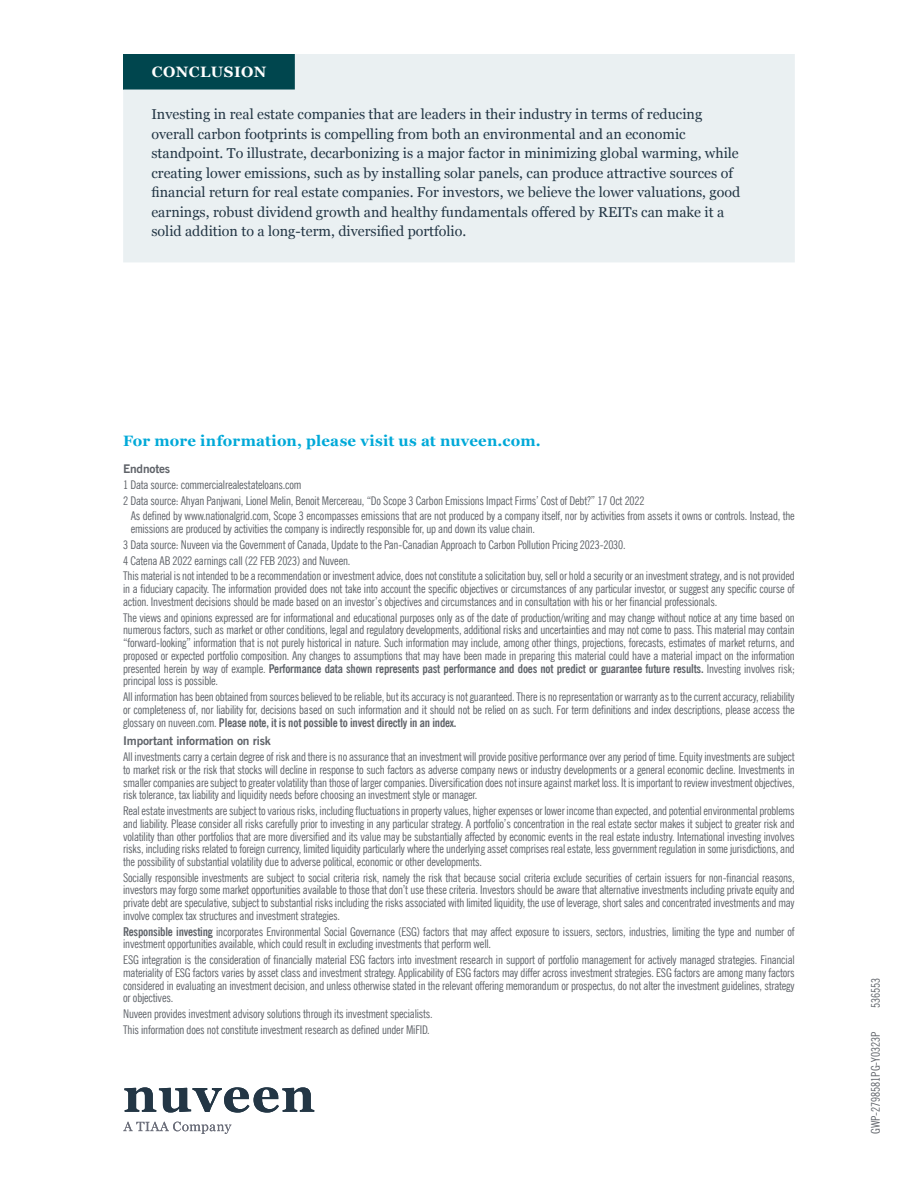
<style>
.page{position:relative;width:918px;height:1188px;background:#fff}
.page>*{position:absolute;margin:0;border:0;box-sizing:border-box;transform-origin:0 0}
.t1{font:700 15px "Georgia";letter-spacing:.015em;color:#00a9d8}
.t2{font:700 15px "Georgia";letter-spacing:.025em;color:#fff}
.t3{font:14.25px/19.5px "Georgia";color:#233645}
.t4{font:condensed 12px/12.8px "News Gothic BT";letter-spacing:-.015em;color:#5f6369;text-align:justify}
.t5{font:700 12px "News Gothic BT";letter-spacing:-.015em;color:#5f6369}
.s1{font-weight:700}
</style>
<div class="page">
<div style="left:123px;top:54px;width:672px;height:208px;background:#eaf0f2"></div>
<svg style="left:124px;top:1087px;width:190px;height:26px"></svg>
<svg style="left:123px;top:1122px;width:108px;height:12px"></svg>
<p class="t2" style="left:152px;top:61px;width:116px">CONCLUSION</p>
<p class="t3" style="left:151px;top:104px;width:590px">Investing in real estate companies that are leaders in their industry in terms of reducing overall carbon footprints is compelling from both an environmental and an economic standpoint. To illustrate, decarbonizing is a major factor in minimizing global warming, while creating lower emissions, such as by installing solar panels, can produce attractive sources of financial return for real estate companies. For investors, we believe the lower valuations, good earnings, robust dividend growth and healthy fundamentals offered by REITs can make it a solid addition to a long-term, diversified portfolio.</p>
<p class="t1" style="left:123px;top:430px;width:419px">For more information, please visit us at nuveen.com.</p>
<p class="t5" style="left:123px;top:461px;width:48px">Endnotes</p>
<p class="t4" style="left:123px;top:478px;width:180px">1 Data source: commercialrealestateloans.com</p>
<p class="t4" style="left:123px;top:494px;width:523px">2 Data source: Ahyan Panjwani, Lionel Melin, Benoit Mercereau, “Do Scope 3 Carbon Emissions Impact Firms’ Cost of Debt?” 17 Oct 2022</p>
<p class="t4" style="left:131px;top:510px;width:666px">As defined by www.nationalgrid.com, Scope 3 encompasses emissions that are not produced by a company itself, nor by activities from assets it owns or controls. Instead, the</p>
<p class="t4" style="left:123px;top:521px;width:673px;line-height:15.8px;text-align:left;text-indent:8px">emissions are produced by activities the company is indirectly responsible for, up and down its value chain.<br>3 Data source: Nuveen via the Government of Canada, Update to the Pan-Canadian Approach to Carbon Pollution Pricing 2023-2030.<br>4 Catena AB 2022 earnings call (22 FEB 2023) and Nuveen.<br>This material is not intended to be a recommendation or investment advice, does not constitute a solicitation buy, sell or hold a security or an investment strategy, and is not provided</p>
<p class="t4" style="left:123px;top:582px;width:673px">in a fiduciary capacity. The information provided does not take into account the specific objectives or circumstances of any particular investor, or suggest any specific course of action. Investment decisions should be made based on an investor’s objectives and circumstances and in consultation with his or her financial professionals.</p>
<p class="t4" style="left:123px;top:611px;width:673px">The views and opinions expressed are for informational and educational purposes only as of the date of production/writing and may change without notice at any time based on numerous factors, such as market or other conditions, legal and regulatory developments, additional risks and uncertainties and may not come to pass. This material may contain “forward-looking” information that is not purely historical in nature. Such information may include, among other things, projections, forecasts, estimates of market returns, and proposed or expected portfolio composition. Any changes to assumptions that may have been made in preparing this material could have a material impact on the information presented herein by way of example. <span class="s1">Performance data shown represents past performance and does not predict or guarantee future results.</span> Investing involves risk; principal loss is possible.</p>
<p class="t4" style="left:123px;top:690px;width:673px">All information has been obtained from sources believed to be reliable, but its accuracy is not guaranteed. There is no representation or warranty as to the current accuracy, reliability or completeness of, nor liability for, decisions based on such information and it should not be relied on as such. For term definitions and index descriptions, please access the glossary on nuveen.com. <span class="s1">Please note, it is not possible to invest directly in an index.</span></p>
<p class="t5" style="left:123px;top:734px;width:149px">Important information on risk</p>
<p class="t4" style="left:123px;top:750px;width:673px">All investments carry a certain degree of risk and there is no assurance that an investment will provide positive performance over any period of time. Equity investments are subject to market risk or the risk that stocks will decline in response to such factors as adverse company news or industry developments or a general economic decline. Investments in smaller companies are subject to greater volatility than those of larger companies. Diversification does not insure against market loss. It is important to review investment objectives, risk tolerance, tax liability and liquidity needs before choosing an investment style or manager.</p>
<p class="t4" style="left:123px;top:804px;width:673px">Real estate investments are subject to various risks, including fluctuations in property values, higher expenses or lower income than expected, and potential environmental problems and liability. Please consider all risks carefully prior to investing in any particular strategy. A portfolio’s concentration in the real estate sector makes it subject to greater risk and volatility than other portfolios that are more diversified and its value may be substantially affected by economic events in the real estate industry. International investing involves risks, including risks related to foreign currency, limited liquidity particularly where the underlying asset comprises real estate, less government regulation in some jurisdictions, and the possibility of substantial volatility due to adverse political, economic or other developments.</p>
<p class="t4" style="left:123px;top:871px;width:673px">Socially responsible investments are subject to social criteria risk, namely the risk that because social criteria exclude securities of certain issuers for non-financial reasons, investors may forgo some market opportunities available to those that don’t use these criteria. Investors should be aware that alternative investments including private equity and private debt are speculative, subject to substantial risks including the risks associated with limited liquidity, the use of leverage, short sales and concentrated investments and may involve complex tax structures and investment strategies.</p>
<p class="t4" style="left:123px;top:925px;width:673px"><span class="s1">Responsible investing</span> incorporates Environmental Social Governance (ESG) factors that may affect exposure to issuers, sectors, industries, limiting the type and number of investment opportunities available, which could result in excluding investments that perform well.</p>
<p class="t4" style="left:123px;top:954px;width:673px">ESG integration is the consideration of financially material ESG factors into investment research in support of portfolio management for actively managed strategies. Financial materiality of ESG factors varies by asset class and investment strategy. Applicability of ESG factors may differ across investment strategies. ESG factors are among many factors considered in evaluating an investment decision, and unless otherwise stated in the relevant offering memorandum or prospectus, do not alter the investment guidelines, strategy or objectives.</p>
<p class="t4" style="left:123px;top:1006px;width:311px;line-height:15.8px">Nuveen provides investment advisory solutions through its investment specialists.<br>This information does not constitute investment research as defined under MiFID.</p>
<p class="t4" style="left:869px;top:1008px;width:32px;rotate:-90deg">536553</p>
<p class="t4" style="left:869px;top:1134px;width:104px;rotate:-90deg">GWP-2798581PG-Y0323P</p>
</div>
